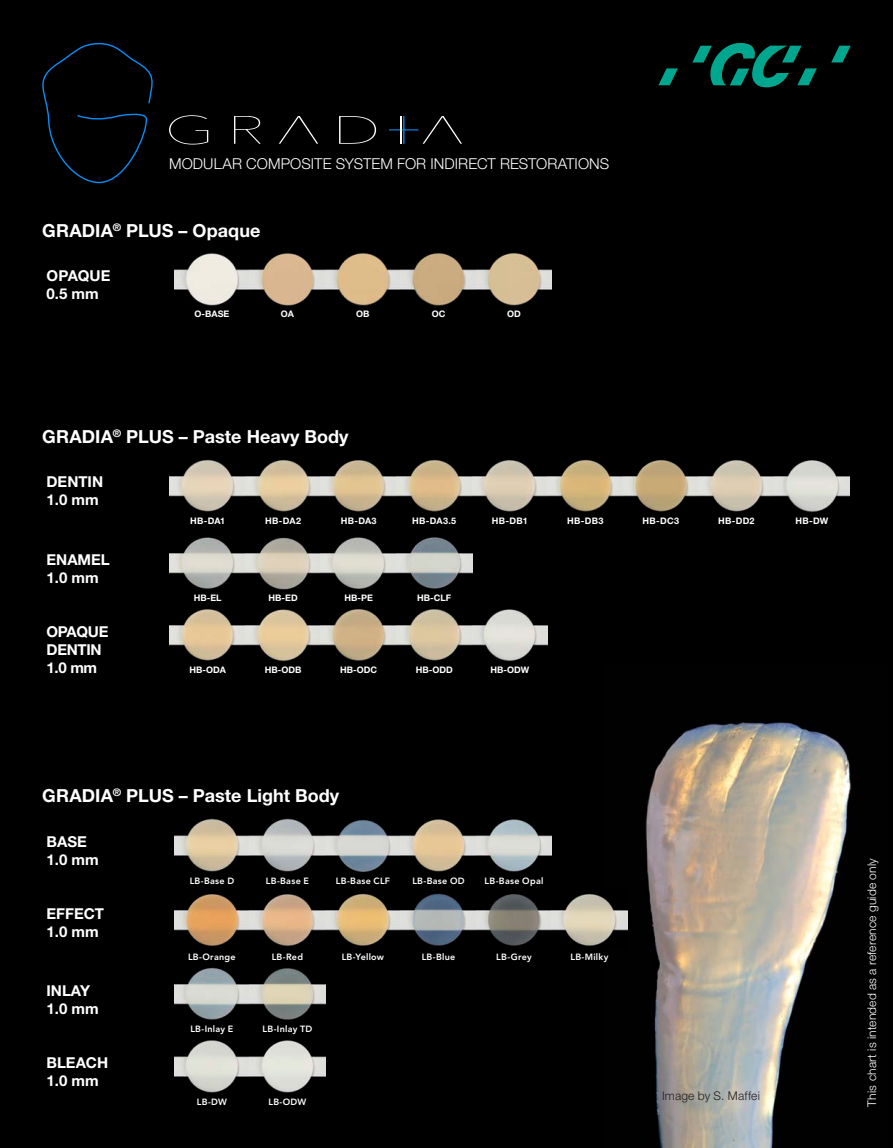
<style>
.page{position:relative;width:893px;height:1148px;background:#fff}
.page>*{position:absolute;margin:0;border:0;box-sizing:border-box;transform-origin:0 0}
.t1{font:700 18px "Helvetica Neue LT Std";color:#fff}
.t2{font:700 15px/18px "Helvetica Neue LT Std";color:#fff}
.t3{font:300 15px "Helvetica Neue LT Std";letter-spacing:.005em;color:#fff}
.t4{font:700 15px/18px "Helvetica Neue LT Std";letter-spacing:-.02em;color:#fff}
.t5{font:300 12px "Helvetica Neue LT Std";letter-spacing:.015em;color:#fff}
.t6{font:300 12px "Helvetica Neue LT Std";letter-spacing:.015em;color:#231f20}
.t7{font:800 9px "Avenir LT Std";letter-spacing:.025em;color:#fff}
.t8{font:700 9px "Helvetica Neue LT Std";color:#fff}
</style>
<div class="page">
<div style="left:0;top:0;width:892px;height:1147px;background:#000001"></div>
<img style="left:627px;top:722px;width:224px;height:425px">
<img style="left:174px;top:252px;width:377px;height:54px">
<img style="left:170px;top:459px;width:679px;height:53px">
<img style="left:170px;top:537px;width:302px;height:53px">
<img style="left:170px;top:609px;width:377px;height:53px">
<img style="left:174px;top:818px;width:377px;height:54px">
<img style="left:174px;top:893px;width:453px;height:53px">
<img style="left:174px;top:967px;width:151px;height:53px">
<img style="left:174px;top:1040px;width:151px;height:53px">
<svg style="left:42px;top:42px;width:111px;height:142px"></svg>
<svg style="left:169px;top:115px;width:39px;height:29px"></svg>
<svg style="left:234px;top:116px;width:27px;height:28px"></svg>
<svg style="left:279px;top:116px;width:39px;height:28px"></svg>
<svg style="left:339px;top:116px;width:37px;height:28px"></svg>
<svg style="left:389px;top:116px;width:73px;height:28px"></svg>
<svg style="left:831px;top:46px;width:19px;height:16px"></svg>
<svg style="left:692px;top:43px;width:124px;height:44px"></svg>
<svg style="left:658px;top:68px;width:19px;height:17px"></svg>
<h2 class="t3" style="left:169px;top:154px;width:441px">MODULAR COMPOSITE SYSTEM FOR INDIRECT RESTORATIONS</h2>
<h1 class="t1" style="left:42px;top:219px;width:220px">GRADIA<sup>®</sup> PLUS – Opaque</h1>
<h2 class="t2" style="left:46px;top:266px;width:66px">OPAQUE<br>0.5 mm</h2>
<p class="t8" style="left:194px;top:308px;width:36px">O-BASE</p>
<p class="t8" style="left:281px;top:308px;width:15px">OA</p>
<p class="t8" style="left:356px;top:308px;width:15px">OB</p>
<p class="t8" style="left:431px;top:308px;width:15px">OC</p>
<p class="t8" style="left:507px;top:308px;width:15px">OD</p>
<h1 class="t1" style="left:42px;top:425px;width:307px">GRADIA<sup>®</sup> PLUS – Paste Heavy Body</h1>
<h2 class="t2" style="left:46px;top:472px;width:58px">DENTIN<br>1.0 mm</h2>
<p class="t8" style="left:190px;top:515px;width:37px">HB-DA1</p>
<p class="t8" style="left:265px;top:515px;width:37px">HB-DA2</p>
<p class="t8" style="left:341px;top:515px;width:37px">HB-DA3</p>
<p class="t8" style="left:412px;top:515px;width:45px">HB-DA3.5</p>
<p class="t8" style="left:491px;top:515px;width:37px">HB-DB1</p>
<p class="t8" style="left:567px;top:515px;width:38px">HB-DB3</p>
<p class="t8" style="left:642px;top:515px;width:38px">HB-DC3</p>
<p class="t8" style="left:718px;top:515px;width:38px">HB-DD2</p>
<p class="t8" style="left:795px;top:515px;width:34px">HB-DW</p>
<h2 class="t2" style="left:46px;top:550px;width:65px">ENAMEL<br>1.0 mm</h2>
<p class="t8" style="left:194px;top:592px;width:29px">HB-EL</p>
<p class="t8" style="left:268px;top:592px;width:31px">HB-ED</p>
<p class="t8" style="left:344px;top:592px;width:30px">HB-PE</p>
<p class="t8" style="left:417px;top:592px;width:36px">HB-CLF</p>
<h2 class="t4" style="left:46px;top:622px;width:63px">OPAQUE<br>DENTIN<br>1.0 mm</h2>
<p class="t8" style="left:189px;top:664px;width:38px">HB-ODA</p>
<p class="t8" style="left:265px;top:664px;width:38px">HB-ODB</p>
<p class="t8" style="left:340px;top:664px;width:39px">HB-ODC</p>
<p class="t8" style="left:415px;top:664px;width:39px">HB-ODD</p>
<p class="t8" style="left:490px;top:664px;width:40px">HB-ODW</p>
<h1 class="t1" style="left:42px;top:784px;width:298px">GRADIA<sup>®</sup> PLUS – Paste Light Body</h1>
<h2 class="t2" style="left:46px;top:832px;width:54px">BASE<br>1.0 mm</h2>
<p class="t7" style="left:190px;top:875px;width:46px">LB-Base D</p>
<p class="t7" style="left:266px;top:875px;width:45px">LB-Base E</p>
<p class="t7" style="left:336px;top:875px;width:56px">LB-Base CLF</p>
<p class="t7" style="left:412px;top:875px;width:54px">LB-Base OD</p>
<p class="t7" style="left:484px;top:875px;width:60px">LB-Base Opal</p>
<h2 class="t2" style="left:46px;top:904px;width:59px">EFFECT<br>1.0 mm</h2>
<p class="t7" style="left:188px;top:951px;width:49px">LB-Orange</p>
<p class="t7" style="left:272px;top:951px;width:33px">LB-Red</p>
<p class="t7" style="left:342px;top:951px;width:44px">LB-Yellow</p>
<p class="t7" style="left:421px;top:951px;width:35px">LB-Blue</p>
<p class="t7" style="left:496px;top:951px;width:37px">LB-Grey</p>
<p class="t7" style="left:570px;top:951px;width:40px">LB-Milky</p>
<h2 class="t2" style="left:46px;top:981px;width:54px">INLAY<br>1.0 mm</h2>
<p class="t7" style="left:190px;top:1023px;width:44px">LB-Inlay E</p>
<p class="t7" style="left:262px;top:1023px;width:51px">LB-Inlay TD</p>
<h2 class="t2" style="left:46px;top:1053px;width:63px">BLEACH<br>1.0 mm</h2>
<p class="t7" style="left:197px;top:1096px;width:32px">LB-DW</p>
<p class="t7" style="left:268px;top:1096px;width:39px">LB-ODW</p>
<h3 class="t6" style="left:662px;top:1088px;width:99px">Image by S. Maffei</h3>
<h3 class="t5" style="left:864px;top:1106px;width:250px;rotate:-90deg">This chart is intended as a reference guide only</h3>
</div>
